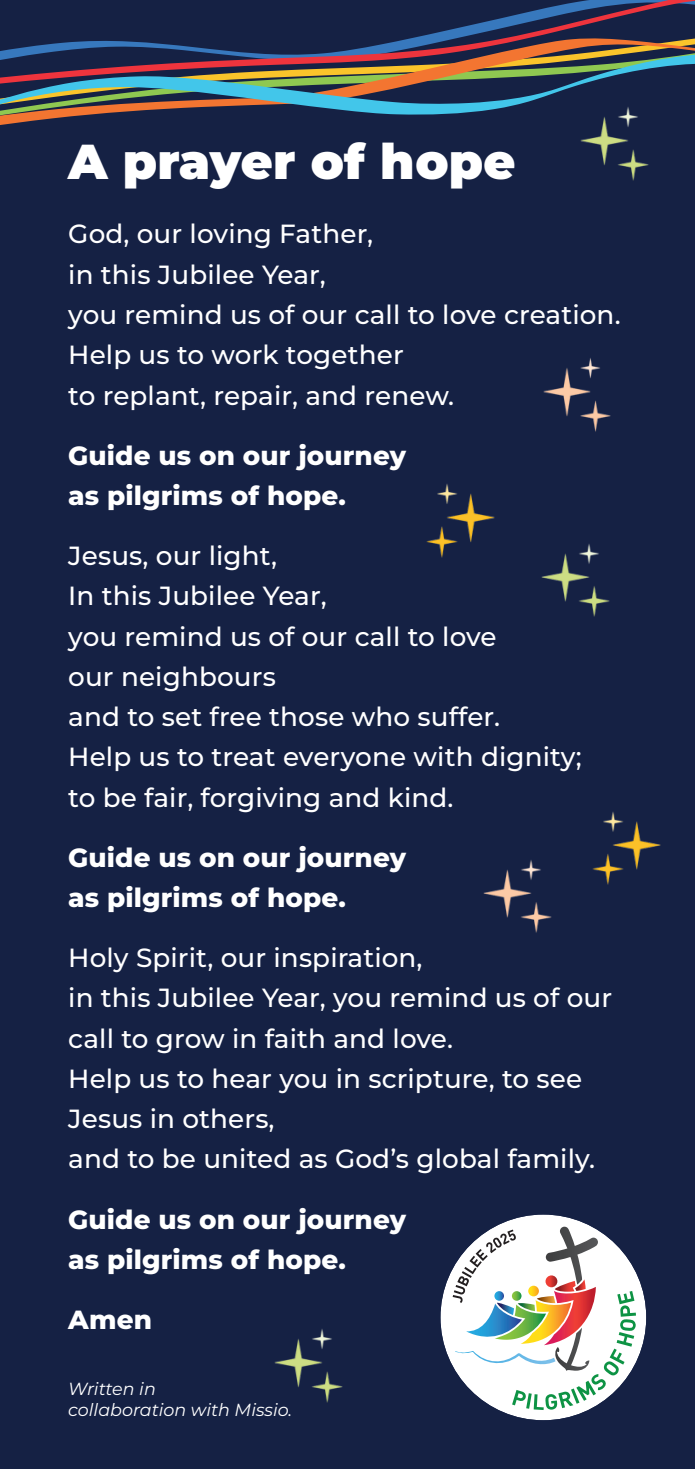
<style>
.page{position:relative;width:695px;height:1469px;background:#fff}
.page>*{position:absolute;margin:0;border:0;box-sizing:border-box;transform-origin:0 0}
.t1{font:900 49px "Montserrat";letter-spacing:.005em;color:#fff}
.t2{font:500 26.25px/40.2px "Montserrat";letter-spacing:.005em;color:#fff}
.t3{font:800 26.25px "Montserrat";letter-spacing:.005em;color:#fff}
.t4{font:italic 17.5px/21px "Montserrat";color:#fff}
</style>
<div class="page">
<div style="left:0;top:0;width:694px;height:1468px;background:#152144"></div>
<svg style="left:498px;top:3px;width:196px;height:16px"></svg>
<svg style="left:458px;top:19px;width:150px;height:9px"></svg>
<svg style="left:0;top:28px;width:694px;height:97px"></svg>
<img style="left:543px;top:358px;width:68px;height:74px">
<img style="left:592px;top:812px;width:69px;height:73px">
<img style="left:541px;top:544px;width:69px;height:73px">
<img style="left:575px;top:104px;width:78px;height:77px">
<img style="left:483px;top:860px;width:69px;height:73px">
<img style="left:426px;top:484px;width:69px;height:74px">
<div style="left:440px;top:1214px;width:206px;height:206px;background:#fff;border-radius:103px"></div>
<svg style="left:452px;top:1226px;width:184px;height:183px"></svg>
<img style="left:274px;top:1329px;width:69px;height:74px">
<p class="t1" style="left:68px;top:129px;width:448px">A prayer of hope</p>
<p class="t2" style="left:68px;top:213px;width:306px">God, our loving Father,</p>
<p class="t2" style="left:68px;top:253px;width:259px">in this Jubilee Year,</p>
<p class="t2" style="left:68px;top:294px;width:553px">you remind us of our call to love creation.</p>
<p class="t2" style="left:68px;top:334px;width:337px">Help us to work together</p>
<p class="t2" style="left:68px;top:374px;width:387px">to replant, repair, and renew.</p>
<p class="t3" style="left:68px;top:438px;width:339px">Guide us on our journey</p>
<p class="t3" style="left:68px;top:478px;width:279px">as pilgrims of hope.</p>
<p class="t2" style="left:68px;top:535px;width:210px">Jesus, our light,</p>
<p class="t2" style="left:68px;top:575px;width:260px">In this Jubilee Year,</p>
<p class="t2" style="left:68px;top:615px;width:430px">you remind us of our call to love our neighbours</p>
<p class="t2" style="left:68px;top:696px;width:433px">and to set free those who suffer.</p>
<p class="t2" style="left:68px;top:736px;width:515px">Help us to treat everyone with dignity;</p>
<p class="t2" style="left:68px;top:776px;width:387px">to be fair, forgiving and kind.</p>
<p class="t3" style="left:68px;top:840px;width:339px">Guide us on our journey</p>
<p class="t3" style="left:68px;top:880px;width:279px">as pilgrims of hope.</p>
<p class="t2" style="left:68px;top:937px;width:356px">Holy Spirit, our inspiration,</p>
<p class="t2" style="left:68px;top:977px;width:545px">in this Jubilee Year, you remind us of our call to grow in faith and love.</p>
<p class="t2" style="left:68px;top:1057px;width:515px">Help us to hear you in scripture, to see<br>Jesus in others,</p>
<p class="t2" style="left:68px;top:1138px;width:528px">and to be united as God’s global family.</p>
<p class="t3" style="left:68px;top:1201px;width:339px">Guide us on our journey</p>
<p class="t3" style="left:68px;top:1242px;width:279px">as pilgrims of hope.</p>
<p class="t3" style="left:68px;top:1302px;width:85px">Amen</p>
<p class="t4" style="left:68px;top:1377px;width:225px">Written in<br>collaboration with Missio.</p>
</div>
